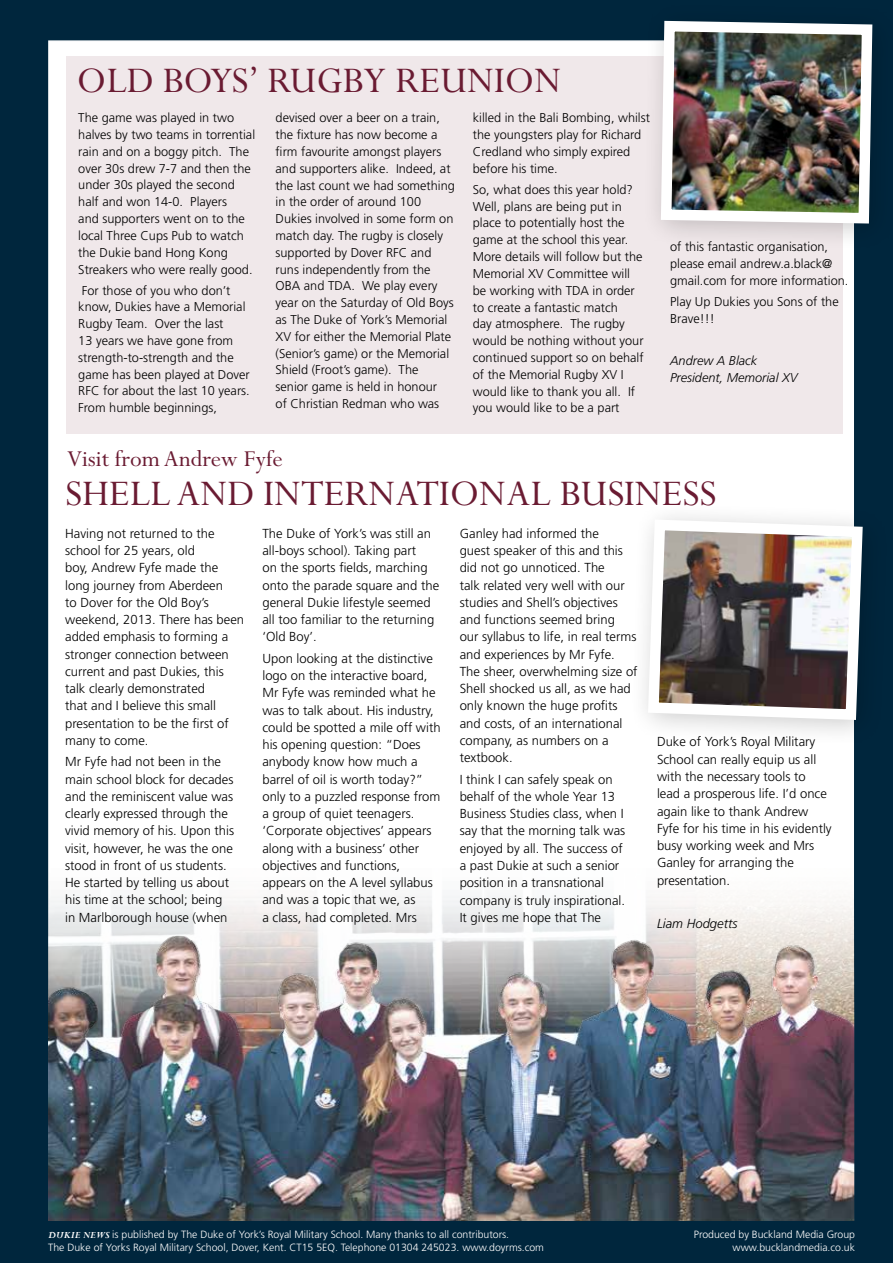
<style>
.page{position:relative;width:893px;height:1263px;background:#00263d}
.page>*{position:absolute;margin:0;border:0;box-sizing:border-box;transform-origin:0 0}
.t1{font:40.5px "Perpetua";color:#6a1b32}
.t2{font:25.5px "Perpetua";color:#6a1b32}
.t3{font:300 13.05px/17.2px "Frutiger LT Std";color:#000}
.t4{font:italic 300 13.05px "Frutiger LT Std";color:#000}
.t5{font:300 12.75px/16.8px "Frutiger LT Std";color:#000}
.t6{font:italic 300 12.75px/16.8px "Frutiger LT Std";color:#000}
.t7{font:300 10.5px/12.6px "Frutiger LT Std";color:#fff}
.s1{font-family:"Perpetua";font-weight:700;font-style:italic}
</style>
<div class="page">
<div style="left:48px;top:40px;width:806px;height:1180px;background:#fff;border:2px solid #fff"></div>
<img style="left:48px;top:857px;width:806px;height:363px">
<div style="left:629px;top:500px;width:261px;height:248px;background:#000;opacity:.2"></div>
<img style="left:643px;top:514px;width:225px;height:211px">
<div style="left:66px;top:57px;width:777px;height:377px;background:#f0e8ea"></div>
<img style="left:48px;top:935px;width:805px;height:101px">
<div style="left:642px;top:2px;width:251px;height:249px;background:#000;opacity:.2"></div>
<img style="left:655px;top:16px;width:223px;height:213px">
<h1 class="t1" style="left:77px;top:59px;width:486px">OLD BOYS’ RUGBY REUNION</h1>
<p class="t5" style="left:78px;top:110px;width:178px">The game was played in two halves by two teams in torrential rain and on a boggy pitch. The over 30s drew 7-7 and then the under 30s played the second half and won 14-0. Players<br>and supporters went on to the local Three Cups Pub to watch the Dukie band Hong Kong<br>Streakers who were really good.</p>
<p class="t5" style="left:78px;top:282px;width:173px">For those of you who don’t know, Dukies have a Memorial<br>Rugby Team. Over the last<br>13 years we have gone from strength-to-strength and the game has been played at Dover<br>RFC for about the last 10 years.<br>From humble beginnings,</p>
<p class="t5" style="left:276px;top:110px;width:181px">devised over a beer on a train, the fixture has now become a firm favourite amongst players and supporters alike. Indeed, at the last count we had something in the order of around 100<br>Dukies involved in some form on match day. The rugby is closely supported by Dover RFC and runs independently from the<br>OBA and TDA. We play every year on the Saturday of Old Boys as The Duke of York’s Memorial<br>XV for either the Memorial Plate (Senior’s game) or the Memorial<br>Shield (Froot’s game). The<br>senior game is held in honour<br>of Christian Redman who was</p>
<p class="t5" style="left:473px;top:110px;width:179px">killed in the Bali Bombing, whilst the youngsters play for Richard<br>Credland who simply expired before his time.</p>
<p class="t5" style="left:473px;top:181px;width:172px">So, what does this year hold?<br>Well, plans are being put in place to potentially host the game at the school this year.<br>More details will follow but the<br>Memorial XV Committee will be working with TDA in order to create a fantastic match<br>day atmosphere. The rugby would be nothing without your continued support so on behalf of the Memorial Rugby XV I would like to thank you all. If you would like to be a part</p>
<p class="t5" style="left:670px;top:239px;width:180px">of this fantastic organisation, please email andrew.a.black@ gmail.com for more information.</p>
<p class="t5" style="left:670px;top:294px;width:170px">Play Up Dukies you Sons of the<br>Brave!!!</p>
<p class="t6" style="left:670px;top:352px;width:129px">Andrew A Black<br>President, Memorial XV</p>
<h2 class="t2" style="left:67px;top:445px;width:217px">Visit from Andrew Fyfe</h2>
<h1 class="t1" style="left:65px;top:472px;width:653px">SHELL AND INTERNATIONAL BUSINESS</h1>
<p class="t3" style="left:65px;top:525px;width:180px">Having not returned to the school for 25 years, old<br>boy, Andrew Fyfe made the long journey from Aberdeen<br>to Dover for the Old Boy’s weekend, 2013. There has been added emphasis to forming a stronger connection between current and past Dukies, this talk clearly demonstrated<br>that and I believe this small presentation to be the first of many to come.</p>
<p class="t3" style="left:65px;top:753px;width:170px">Mr Fyfe had not been in the main school block for decades and the reminiscent value was clearly expressed through the vivid memory of his. Upon this visit, however, he was the one stood in front of us students.<br>He started by telling us about his time at the school; being in Marlborough house (when</p>
<p class="t3" style="left:262px;top:525px;width:178px">The Duke of York’s was still an all-boys school). Taking part<br>on the sports fields, marching onto the parade square and the general Dukie lifestyle seemed all too familiar to the returning ‘Old Boy’.</p>
<p class="t3" style="left:262px;top:650px;width:180px">Upon looking at the distinctive logo on the interactive board,<br>Mr Fyfe was reminded what he was to talk about. His industry, could be spotted a mile off with his opening question: “Does anybody know how much a barrel of oil is worth today?” only to a puzzled response from a group of quiet teenagers. ‘Corporate objectives’ appears along with a business’ other objectives and functions, appears on the A level syllabus and was a topic that we, as<br>a class, had completed. Mrs</p>
<p class="t3" style="left:460px;top:525px;width:179px">Ganley had informed the<br>guest speaker of this and this did not go unnoticed. The<br>talk related very well with our studies and Shell’s objectives and functions seemed bring<br>our syllabus to life, in real terms and experiences by Mr Fyfe.<br>The sheer, overwhelming size of<br>Shell shocked us all, as we had only known the huge profits and costs, of an international company, as numbers on a textbook.</p>
<p class="t3" style="left:460px;top:771px;width:167px">I think I can safely speak on behalf of the whole Year 13<br>Business Studies class, when I say that the morning talk was enjoyed by all. The success of a past Dukie at such a senior position in a transnational company is truly inspirational.<br>It gives me hope that The</p>
<p class="t3" style="left:657px;top:733px;width:176px">Duke of York’s Royal Military<br>School can really equip us all with the necessary tools to lead a prosperous life. I’d once again like to thank Andrew<br>Fyfe for his time in his evidently busy working week and Mrs<br>Ganley for arranging the presentation.</p>
<p class="t4" style="left:657px;top:915px;width:82px">Liam Hodgetts</p>
<p class="t7" style="left:48px;top:1228px;width:497px"><span class="s1">DUKIE NEWS</span> is published by The Duke of York’s Royal Military School. Many thanks to all contributors.<br>The Duke of Yorks Royal Military School, Dover, Kent. CT15 5EQ. Telephone 01304 245023. www.doyrms.com</p>
<p class="t7" style="left:694px;top:1228px;width:163px;text-align:right">Produced by Buckland Media Group www.bucklandmedia.co.uk</p>
</div>
